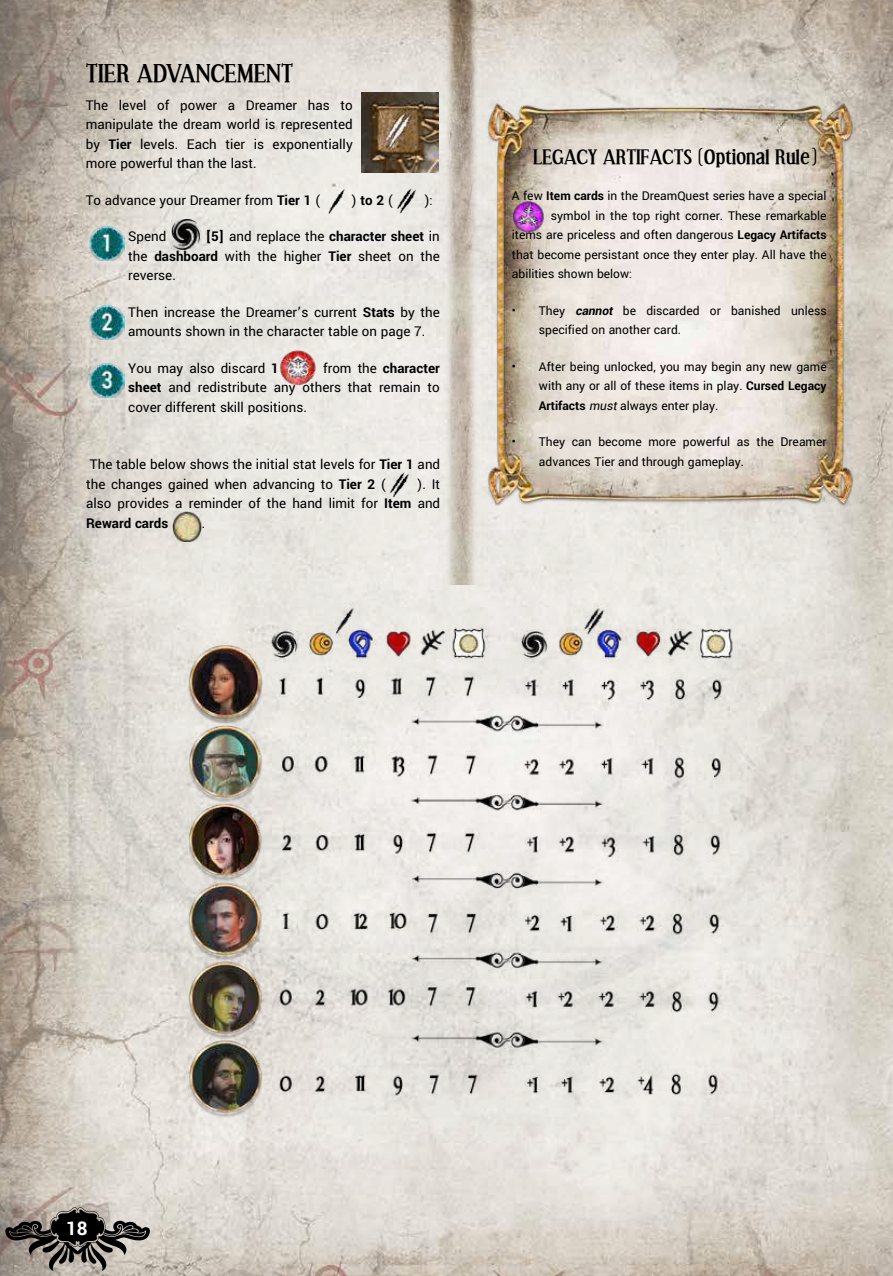
<style>
.page{position:relative;width:893px;height:1276px;background:#fff}
.page>*{position:absolute;margin:0;border:0;box-sizing:border-box;transform-origin:0 0}
.t1{font:700 24px "Effloresce";letter-spacing:.015em;color:#000}
.t2{font:700 21px "Yantramanav";color:#fff}
.t3{font:700 19.5px "Effloresce";color:#000}
.t4{font:15px/19.5px "Yantramanav";color:#000;text-align:justify}
.t5{font:700 15px "Yantramanav";color:#000}
.t6{font:13.5px/19.5px "Yantramanav";color:#000}
.s1{font-weight:700}
.s2{font-weight:400}
.s3{font-weight:700;font-style:italic}
.s4{font-style:italic}
</style>
<div class="page">
<img style="left:0;top:0;width:893px;height:1276px">
<svg style="left:5px;top:1207px;width:145px;height:64px;background:#76716b"></svg>
<img style="left:440px;top:0;width:43px;height:585px">
<img style="left:321px;top:185px;width:30px;height:30px">
<img style="left:394px;top:185px;width:30px;height:30px">
<img style="left:90px;top:226px;width:34px;height:34px">
<img style="left:171px;top:220px;width:30px;height:30px">
<img style="left:90px;top:305px;width:34px;height:34px">
<img style="left:90px;top:363px;width:34px;height:34px">
<img style="left:279px;top:348px;width:38px;height:38px">
<img style="left:361px;top:92px;width:78px;height:80px">
<img style="left:387px;top:470px;width:29px;height:29px">
<img style="left:172px;top:512px;width:30px;height:30px">
<img style="left:187px;top:603px;width:553px;height:528px">
<img style="left:483px;top:96px;width:373px;height:416px">
<img style="left:512px;top:199px;width:34px;height:34px">
<h1 class="t1" style="left:86px;top:60px;width:209px">TIER ADVANCEMENT</h1>
<p class="t4" style="left:86px;top:95px;width:268px">The level of power a Dreamer has to manipulate the dream world is represented by <span class="s1">Tier</span> levels. Each tier is exponentially more powerful than the last.</p>
<p class="t4" style="left:86px;top:190px;width:237px">To advance your Dreamer from <span class="s1">Tier 1</span> (</p>
<p class="t5" style="left:351px;top:191px;width:45px"><span class="s2">)</span> to 2 <span class="s2">(</span></p>
<p class="t4" style="left:424px;top:190px;width:11px">):</p>
<p class="t4" style="left:128px;top:227px;width:40px">Spend</p>
<p class="t4" style="left:128px;top:227px;width:313px;text-indent:77px"><span class="s1">[5]</span> and replace the <span class="s1">character sheet</span> in the <span class="s1">dashboard</span> with the higher <span class="s1">Tier</span> sheet on the reverse.</p>
<p class="t4" style="left:128px;top:302px;width:313px">Then increase the Dreamer’s current <span class="s1">Stats</span> by the amounts shown in the character table on page 7.</p>
<p class="t4" style="left:128px;top:358px;width:152px">You may also discard <span class="s1">1</span></p>
<p class="t4" style="left:128px;top:358px;width:313px;text-indent:195px">from the <span class="s1">character sheet</span> and redistribute any others that remain to cover different skill positions.</p>
<p class="t4" style="left:86px;top:455px;width:356px">The table below shows the initial stat levels for <span class="s1">Tier 1</span> and the changes gained when advancing to <span class="s1">Tier 2</span> (</p>
<p class="t4" style="left:86px;top:474px;width:356px;text-indent:330px">). It also provides a reminder of the hand limit for <span class="s1">Item</span> and <span class="s1">Reward cards</span></p>
<p class="t4" style="left:202px;top:513px;width:5px">.</p>
<h3 class="t3" style="left:533px;top:146px;width:285px">LEGACY ARTIFACTS (Optional Rule)</h3>
<p class="t6" style="left:512px;top:186px;width:316px">A few <span class="s1">Item cards</span> in the DreamQuest series have a special</p>
<p class="t6" style="left:551px;top:206px;width:277px">symbol in the top right corner. These remarkable</p>
<p class="t6" style="left:512px;top:225px;width:316px">items are priceless and often dangerous <span class="s1">Legacy Artifacts</span></p>
<p class="t6" style="left:512px;top:245px;width:316px">that become persistant once they enter play. All have the</p>
<p class="t6" style="left:512px;top:264px;width:122px">abilities shown below:</p>
<p class="t6" style="left:539px;top:301px;width:289px;text-indent:-27px">• They <span class="s3">cannot</span> be discarded or banished unless specified on another card.</p>
<p class="t6" style="left:539px;top:357px;width:289px;text-align:justify;text-indent:-27px">• After being unlocked, you may begin any new game with any or all of these items in play. <span class="s1">Cursed Legacy Artifacts</span> <span class="s4">must</span>always enter play.</p>
<p class="t6" style="left:539px;top:432px;width:289px;text-indent:-27px">• They can become more powerful as the Dreamer advances Tier and through gameplay.</p>
<h2 class="t2" style="left:66px;top:1215px;width:23px">18</h2>
</div>
